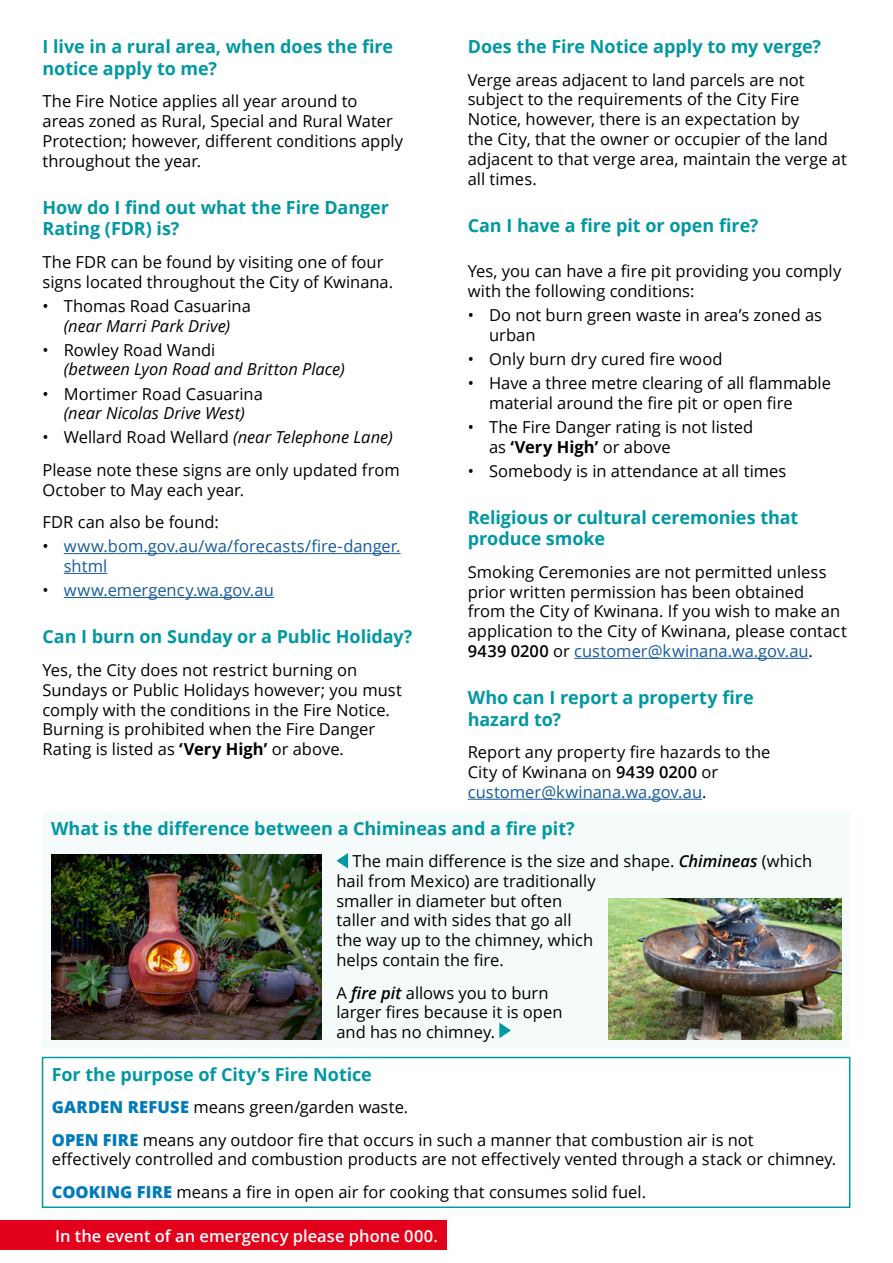
<style>
.page{position:relative;width:893px;height:1263px;background:#fff}
.page>*{position:absolute;margin:0;border:0;box-sizing:border-box;transform-origin:0 0}
.Body_copy{font:700 18px/21.6px "Open Sans";letter-spacing:-.005em;color:#0098a1}
.Body_copy-2{font:16.5px/19.8px "Open Sans";color:#000}
.Body_copy-3{font:16.5px/19.8px "Open Sans";color:#165b9a}
.Body_copy-4{font:italic 16.5px/19.8px "Open Sans";color:#000}
.t1{font:600 16.5px "Open Sans";color:#fff}
.s1{font-style:italic}
.s2{font-style:normal}
.s3{color:#000}
.s4{font-weight:700}
.s5{font-weight:600}
.s6{color:#165b9a}
.s7{font-weight:600;font-style:italic}
.s8{font-weight:800;color:#007ab8}
</style>
<div class="page">
<hr style="left:64px;top:553px;width:337px;height:1px;background:#165b9a">
<hr style="left:64px;top:573px;width:43px;height:1px;background:#165b9a">
<hr style="left:64px;top:597px;width:210px;height:1px;background:#165b9a">
<hr style="left:574px;top:658px;width:235px;height:1px;background:#165b9a">
<hr style="left:468px;top:799px;width:234px;height:1px;background:#165b9a">
<div style="left:42px;top:1057px;width:808px;height:151px;border:2px solid #0098a1"></div>
<div style="left:0;top:1220px;width:446px;height:30px;background:#e2001a"></div>
<div style="left:43px;top:812px;width:807px;height:235px;background:#f5fafa"></div>
<svg style="left:336px;top:853px;width:12px;height:15px"></svg>
<svg style="left:499px;top:1023px;width:12px;height:15px"></svg>
<img style="left:51px;top:855px;width:271px;height:184px">
<img style="left:608px;top:898px;width:234px;height:141px">
<p class="Body_copy" style="left:43px;top:35px;width:352px">I live in a rural area, when does the fire notice apply to me?</p>
<p class="Body_copy-2" style="left:43px;top:91px;width:362px">The Fire Notice applies all year around to areas zoned as Rural, Special and Rural Water Protection; however, different conditions apply throughout the year.</p>
<p class="Body_copy" style="left:43px;top:196px;width:348px">How do I find out what the Fire Danger<br>Rating (FDR) is?</p>
<p class="Body_copy-2" style="left:43px;top:252px;width:352px">The FDR can be found by visiting one of four signs located throughout the City of Kwinana.</p>
<p class="Body_copy-2" style="left:43px;top:295px;width:210px;text-align:center">• Thomas Road Casuarina <span class="s1">(near Marri Park Drive)</span></p>
<p class="Body_copy-4" style="left:64px;top:339px;width:282px;text-indent:-21px"><span class="s2">• Rowley Road Wandi<br></span>(between Lyon Road and Britton Place)</p>
<p class="Body_copy-2" style="left:43px;top:383px;width:222px;text-align:center">• Mortimer Road Casuarina <span class="s1">(near Nicolas Drive West)</span></p>
<p class="Body_copy-2" style="left:43px;top:427px;width:352px">• Wellard Road Wellard <span class="s1">(near Telephone Lane)</span></p>
<p class="Body_copy-2" style="left:43px;top:460px;width:359px">Please note these signs are only updated from<br>October to May each year.</p>
<p class="Body_copy-2" style="left:43px;top:512px;width:178px">FDR can also be found:</p>
<p class="Body_copy-3" style="left:64px;top:536px;width:338px;text-indent:-21px"><span class="s3">•</span> www.bom.gov.au/wa/forecasts/fire-danger. shtml</p>
<p class="Body_copy-3" style="left:43px;top:580px;width:233px"><span class="s3">•</span> www.emergency.wa.gov.au</p>
<p class="Body_copy" style="left:43px;top:625px;width:372px">Can I burn on Sunday or a Public Holiday?</p>
<p class="Body_copy-2" style="left:43px;top:660px;width:361px">Yes, the City does not restrict burning on Sundays or Public Holidays however; you must comply with the conditions in the Fire Notice.<br>Burning is prohibited when the Fire Danger Rating is listed as <span class="s4">‘Very High’</span> or above.</p>
<p class="Body_copy" style="left:468px;top:35px;width:355px">Does the Fire Notice apply to my verge?</p>
<p class="Body_copy-2" style="left:468px;top:69px;width:381px">Verge areas adjacent to land parcels are not subject to the requirements of the City Fire Notice, however, there is an expectation by<br>the City, that the owner or occupier of the land adjacent to that verge area, maintain the verge at all times.</p>
<p class="Body_copy" style="left:468px;top:214px;width:292px">Can I have a fire pit or open fire?</p>
<p class="Body_copy-2" style="left:468px;top:261px;width:375px">Yes, you can have a fire pit providing you comply with the following conditions:</p>
<p class="Body_copy-2" style="left:489px;top:305px;width:335px;text-indent:-21px">• Do not burn green waste in area’s zoned as urban</p>
<p class="Body_copy-2" style="left:468px;top:348px;width:256px">• Only burn dry cured fire wood</p>
<p class="Body_copy-2" style="left:489px;top:373px;width:344px;text-indent:-21px">• Have a three metre clearing of all flammable material around the fire pit or open fire</p>
<p class="Body_copy-2" style="left:489px;top:416px;width:266px;text-indent:-21px">• The Fire Danger rating is not listed as <span class="s4">‘Very High’</span> or above</p>
<p class="Body_copy-2" style="left:468px;top:460px;width:320px">• Somebody is in attendance at all times</p>
<p class="Body_copy" style="left:468px;top:506px;width:332px">Religious or cultural ceremonies that produce smoke</p>
<p class="Body_copy-2" style="left:468px;top:562px;width:381px">Smoking Ceremonies are not permitted unless prior written permission has been obtained<br>from the City of Kwinana. If you wish to make an application to the City of Kwinana, please contact <span class="s5">9439 0200</span> or <span class="s6">customer@kwinana.wa.gov.au</span>.</p>
<p class="Body_copy" style="left:468px;top:686px;width:287px">Who can I report a property fire hazard to?</p>
<p class="Body_copy-2" style="left:468px;top:742px;width:304px">Report any property fire hazards to the<br>City of Kwinana on <span class="s5">9439 0200</span> or <span class="s6">customer@kwinana.wa.gov.au</span>.</p>
<p class="Body_copy" style="left:51px;top:817px;width:525px">What is the difference between a Chimineas and a fire pit?</p>
<p class="Body_copy-2" style="left:336px;top:851px;width:477px;text-indent:16px">The main difference is the size and shape. <span class="s7">Chimineas</span> (which hail from Mexico) are traditionally<br>smaller in diameter but often<br>taller and with sides that go all<br>the way up to the chimney, which<br>helps contain the fire.</p>
<p class="Body_copy-2" style="left:336px;top:982px;width:228px">A <span class="s7">fire pit</span> allows you to burn larger fires because it is open and has no chimney.</p>
<p class="Body_copy" style="left:52px;top:1063px;width:322px">For the purpose of City’s Fire Notice</p>
<p class="Body_copy-2" style="left:52px;top:1097px;width:358px"><span class="s8">GARDEN REFUSE</span> means green/garden waste.</p>
<p class="Body_copy-2" style="left:52px;top:1129px;width:786px"><span class="s8">OPEN FIRE</span> means any outdoor fire that occurs in such a manner that combustion air is not effectively controlled and combustion products are not effectively vented through a stack or chimney.</p>
<p class="Body_copy-2" style="left:52px;top:1182px;width:596px"><span class="s8">COOKING FIRE</span> means a fire in open air for cooking that consumes solid fuel.</p>
<p class="t1" style="left:55px;top:1224px;width:384px">In the event of an emergency please phone 000.</p>
</div>
